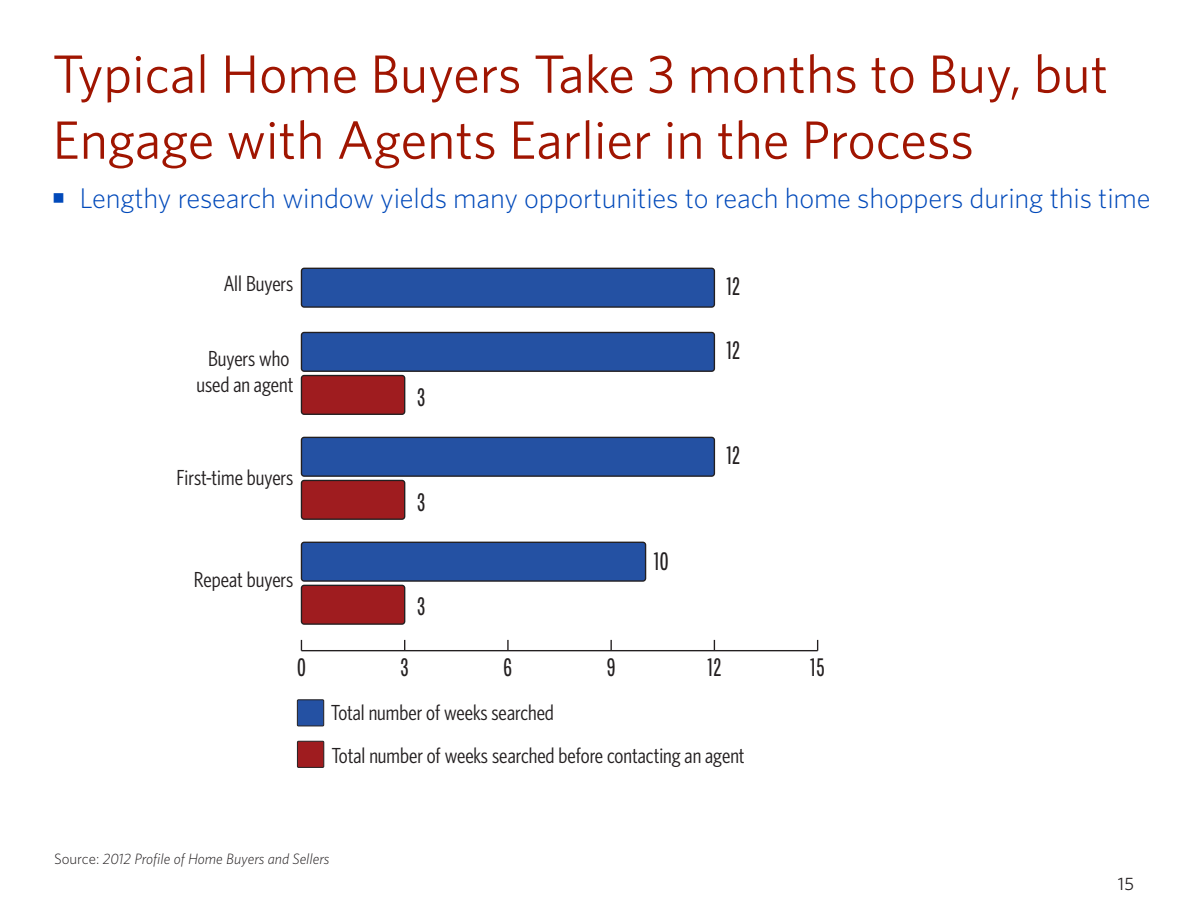
<style>
.page{position:relative;width:1188px;height:918px;background:#fff}
.page>*{position:absolute;margin:0;border:0;box-sizing:border-box;transform-origin:0 0}
.t1{font:54px/66px "Whitney HTF";color:#a01501}
.t2{font:300 28.5px "Whitney HTF";letter-spacing:-.005em;color:#0149ba}
.t3{font:25.2px "Chartwell Bars";color:#231f20}
.t4{font:condensed 21.75px/26.2px "Whitney HTF";color:#231f20;text-align:center}
.t5{font:18px "Whitney HTF";color:#231f20}
.t6{font:italic 300 15px "Whitney HTF";color:#231f20}
.s1{font-style:normal}
</style>
<div class="page">
<hr style="left:301px;top:650px;width:517px;height:1px;background:#231f20">
<svg style="left:507px;top:640px;width:2px;height:10px"></svg>
<svg style="left:610px;top:640px;width:2px;height:10px"></svg>
<div style="left:301px;top:376px;width:104px;height:38px;background:#9f1c1f;border-radius:3px"></div>
<div style="left:301px;top:375px;width:104px;height:40px;border:1px solid #231f20;border-radius:3px"></div>
<div style="left:301px;top:480px;width:104px;height:39px;background:#9f1c1f;border-radius:3px"></div>
<div style="left:301px;top:480px;width:104px;height:40px;border:1px solid #231f20;border-radius:3px"></div>
<div style="left:301px;top:585px;width:104px;height:39px;background:#9f1c1f;border-radius:3px"></div>
<div style="left:301px;top:585px;width:104px;height:40px;border:1px solid #231f20;border-radius:3px"></div>
<div style="left:301px;top:332px;width:413px;height:39px;background:#2451a3;border-radius:3px"></div>
<div style="left:301px;top:332px;width:414px;height:40px;border:1px solid #231f20;border-radius:3px"></div>
<div style="left:301px;top:437px;width:413px;height:39px;background:#2451a3;border-radius:3px"></div>
<div style="left:301px;top:437px;width:414px;height:40px;border:1px solid #231f20;border-radius:3px"></div>
<div style="left:301px;top:542px;width:345px;height:39px;background:#2451a3;border-radius:3px"></div>
<div style="left:301px;top:542px;width:345px;height:40px;border:1px solid #231f20;border-radius:3px"></div>
<div style="left:297px;top:700px;width:27px;height:26px;background:#2451a3"></div>
<div style="left:297px;top:700px;width:27px;height:26px;border:1px solid #231f20"></div>
<div style="left:297px;top:741px;width:27px;height:26px;background:#9f1c1f"></div>
<div style="left:297px;top:741px;width:27px;height:27px;border:1px solid #231f20"></div>
<div style="left:301px;top:268px;width:413px;height:39px;background:#2451a3;border-radius:3px"></div>
<div style="left:301px;top:268px;width:414px;height:40px;border:1px solid #231f20;border-radius:3px"></div>
<h1 class="t1" style="left:52px;top:40px;width:1057px">Typical Home Buyers Take 3 months to Buy, but<br>Engage with Agents Earlier in the Process</h1>
<h2 class="t2" style="left:52px;top:182px;width:1100px">■ Lengthy research window yields many opportunities to reach home shoppers during this time</h2>
<p class="t4" style="left:224px;top:270px;width:71px">All Buyers</p>
<p class="t4" style="left:196px;top:345px;width:99px">Buyers who used an agent</p>
<p class="t4" style="left:177px;top:464px;width:118px">First-time buyers</p>
<p class="t4" style="left:194px;top:566px;width:101px">Repeat buyers</p>
<p class="t3" style="left:417px;top:384px;width:10px">3</p>
<p class="t3" style="left:417px;top:489px;width:10px">3</p>
<p class="t3" style="left:417px;top:593px;width:10px">3</p>
<p class="t3" style="left:654px;top:548px;width:17px">10</p>
<p class="t3" style="left:726px;top:272px;width:16px">12</p>
<p class="t3" style="left:726px;top:337px;width:16px">12</p>
<p class="t3" style="left:726px;top:441px;width:16px">12</p>
<p class="t3" style="left:297px;top:653px;width:11px">0</p>
<p class="t3" style="left:400px;top:653px;width:10px">3</p>
<p class="t3" style="left:503px;top:653px;width:11px">6</p>
<p class="t3" style="left:607px;top:653px;width:11px">9</p>
<p class="t3" style="left:707px;top:653px;width:16px">12</p>
<p class="t3" style="left:810px;top:653px;width:17px">15</p>
<p class="t4" style="left:331px;top:690px;width:415px;line-height:43.3px;text-align:left">Total number of weeks searched<br>Total number of weeks searched before contacting an agent</p>
<p class="t6" style="left:54px;top:850px;width:277px"><span class="s1">Source:</span> 2012 Profile of Home Buyers and Sellers</p>
<p class="t5" style="left:1118px;top:873px;width:18px">15</p>
</div>
